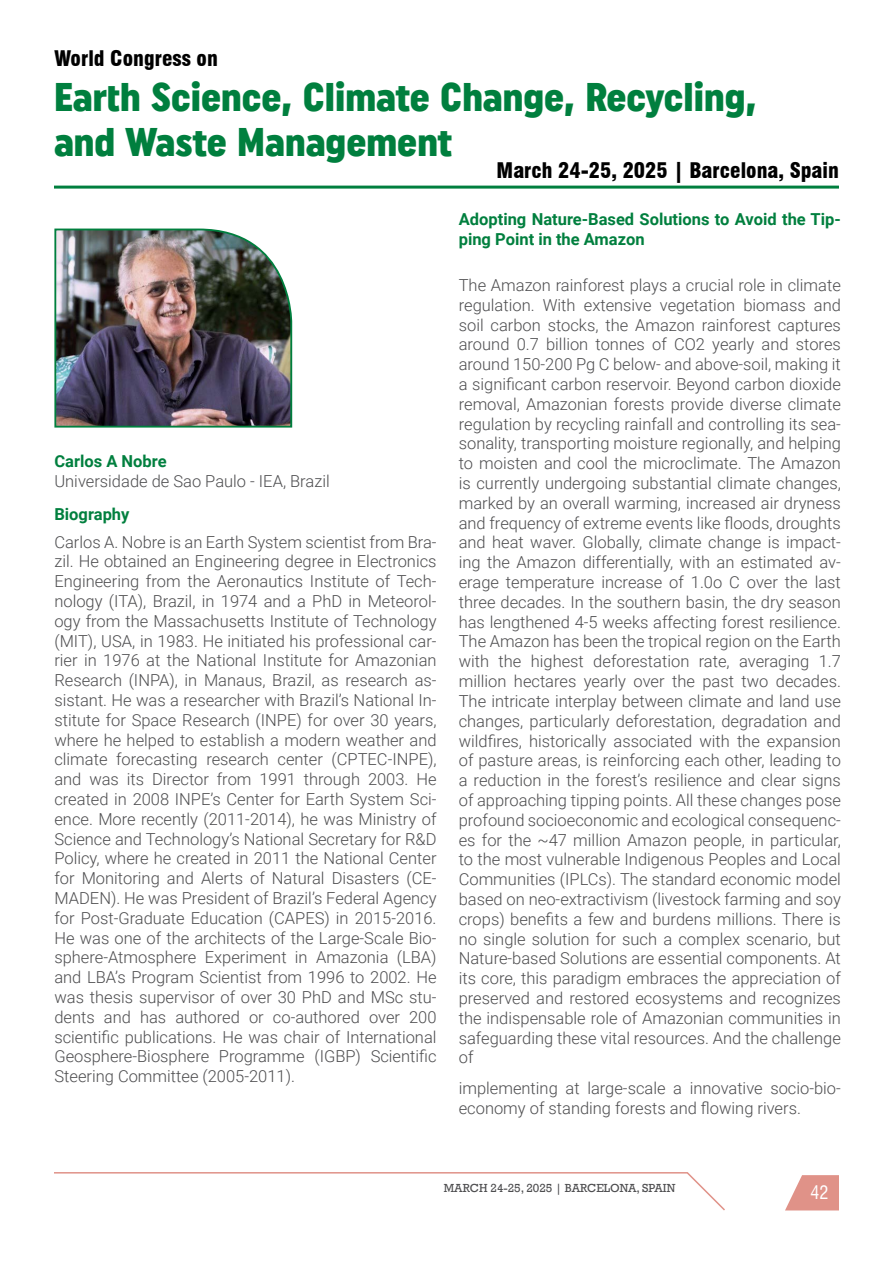
<style>
.page{position:relative;width:893px;height:1263px;background:#fff}
.page>*{position:absolute;margin:0;border:0;box-sizing:border-box;transform-origin:0 0}
.t1{font:39.9px/44.8px "Uniform Condensed 3";color:#007f3e}
.t2{font:900 condensed 21px "Swiss 721 BT";color:#000}
.t3{font:condensed 18px "Swiss 721 BT";color:#fff}
.t4{font:300 16.5px/19.8px "Roboto";color:#4d4d4f;text-align:justify}
.t5{font:700 16.5px/19.8px "Roboto";color:#007f3e}
.t6{font:12px "Rockwell";color:#4d4d4f}
</style>
<div class="page">
<svg style="left:785px;top:1175px;width:54px;height:35px"></svg>
<svg style="left:54px;top:1172px;width:671px;height:39px"></svg>
<hr style="left:54px;top:186px;width:785px;height:3px;background:#007f3e">
<img style="left:54px;top:228px;width:239px;height:200px">
<p class="t2" style="left:54px;top:46px;width:165px">World Congress on</p>
<h1 class="t1" style="left:54px;top:74px;width:704px">Earth Science, Climate Change, Recycling, and Waste Management</h1>
<p class="t2" style="left:497px;top:158px;width:344px">March 24-25, 2025 | Barcelona, Spain</p>
<p class="t5" style="left:54px;top:451px;width:114px">Carlos A Nobre</p>
<p class="t4" style="left:54px;top:471px;width:277px">Universidade de Sao Paulo - IEA, Brazil</p>
<p class="t5" style="left:54px;top:503px;width:77px">Biography</p>
<p class="t4" style="left:54px;top:531px;width:384px">Carlos A. Nobre is an Earth System scientist from Bra&shy;zil. He obtained an Engineering degree in Electronics Engineering from the Aeronautics Institute of Tech&shy;nology (ITA), Brazil, in 1974 and a PhD in Meteorol&shy;ogy from the Massachusetts Institute of Technology (MIT), USA, in 1983. He initiated his professional car&shy;rier in 1976 at the National Institute for Amazonian Research (INPA), in Manaus, Brazil, as research as&shy;sistant. He was a researcher with Brazil’s National In&shy;stitute for Space Research (INPE) for over 30 years, where he helped to establish a modern weather and climate forecasting research center (CPTEC-INPE), and was its Director from 1991 through 2003. He created in 2008 INPE’s Center for Earth System Sci&shy;ence. More recently (2011-2014), he was Ministry of Science and Technology’s National Secretary for R&amp;D Policy, where he created in 2011 the National Center for Monitoring and Alerts of Natural Disasters (CE-MADEN). He was President of Brazil’s Federal Agency for Post-Graduate Education (CAPES) in 2015-2016.<br>He was one of the architects of the Large-Scale Bio&shy;sphere-Atmosphere Experiment in Amazonia (LBA) and LBA’s Program Scientist from 1996 to 2002. He was thesis supervisor of over 30 PhD and MSc stu&shy;dents and has authored or co-authored over 200 scientific publications. He was chair of International Geosphere-Biosphere Programme (IGBP) Scientific Steering Committee (2005-2011).</p>
<p class="t5" style="left:459px;top:209px;width:384px">Adopting Nature-Based Solutions to Avoid the Tip&shy;ping Point in the Amazon</p>
<p class="t4" style="left:459px;top:275px;width:384px">The Amazon rainforest plays a crucial role in climate regulation. With extensive vegetation biomass and soil carbon stocks, the Amazon rainforest captures around 0.7 billion tonnes of CO2 yearly and stores around 150-200 Pg C below- and above-soil, making it a significant carbon reservoir. Beyond carbon dioxide removal, Amazonian forests provide diverse climate regulation by recycling rainfall and controlling its sea&shy;sonality, transporting moisture regionally, and helping to moisten and cool the microclimate. The Amazon is currently undergoing substantial climate changes, marked by an overall warming, increased air dryness and frequency of extreme events like floods, droughts and heat waver. Globally, climate change is impact&shy;ing the Amazon differentially, with an estimated av&shy;erage temperature increase of 1.0o C over the last three decades. In the southern basin, the dry season has lengthened 4-5 weeks affecting forest resilience.<br>The Amazon has been the tropical region on the Earth with the highest deforestation rate, averaging 1.7 million hectares yearly over the past two decades.<br>The intricate interplay between climate and land use changes, particularly deforestation, degradation and wildfires, historically associated with the expansion of pasture areas, is reinforcing each other, leading to a reduction in the forest’s resilience and clear signs of approaching tipping points. All these changes pose profound socioeconomic and ecological consequenc&shy;es for the ~47 million Amazon people, in particular, to the most vulnerable Indigenous Peoples and Local Communities (IPLCs). The standard economic model based on neo-extractivism (livestock farming and soy crops) benefits a few and burdens millions. There is no single solution for such a complex scenario, but Nature-based Solutions are essential components. At its core, this paradigm embraces the appreciation of preserved and restored ecosystems and recognizes the indispensable role of Amazonian communities in safeguarding these vital resources. And the challenge of</p>
<p class="t4" style="left:459px;top:1077px;width:384px">implementing at large-scale a innovative socio-bio&shy;economy of standing forests and flowing rivers.</p>
<p class="t6" style="left:444px;top:1181px;width:233px">MARCH 24-25, 2025 | BARCELONA, SPAIN</p>
<p class="t3" style="left:810px;top:1181px;width:19px">42</p>
</div>
